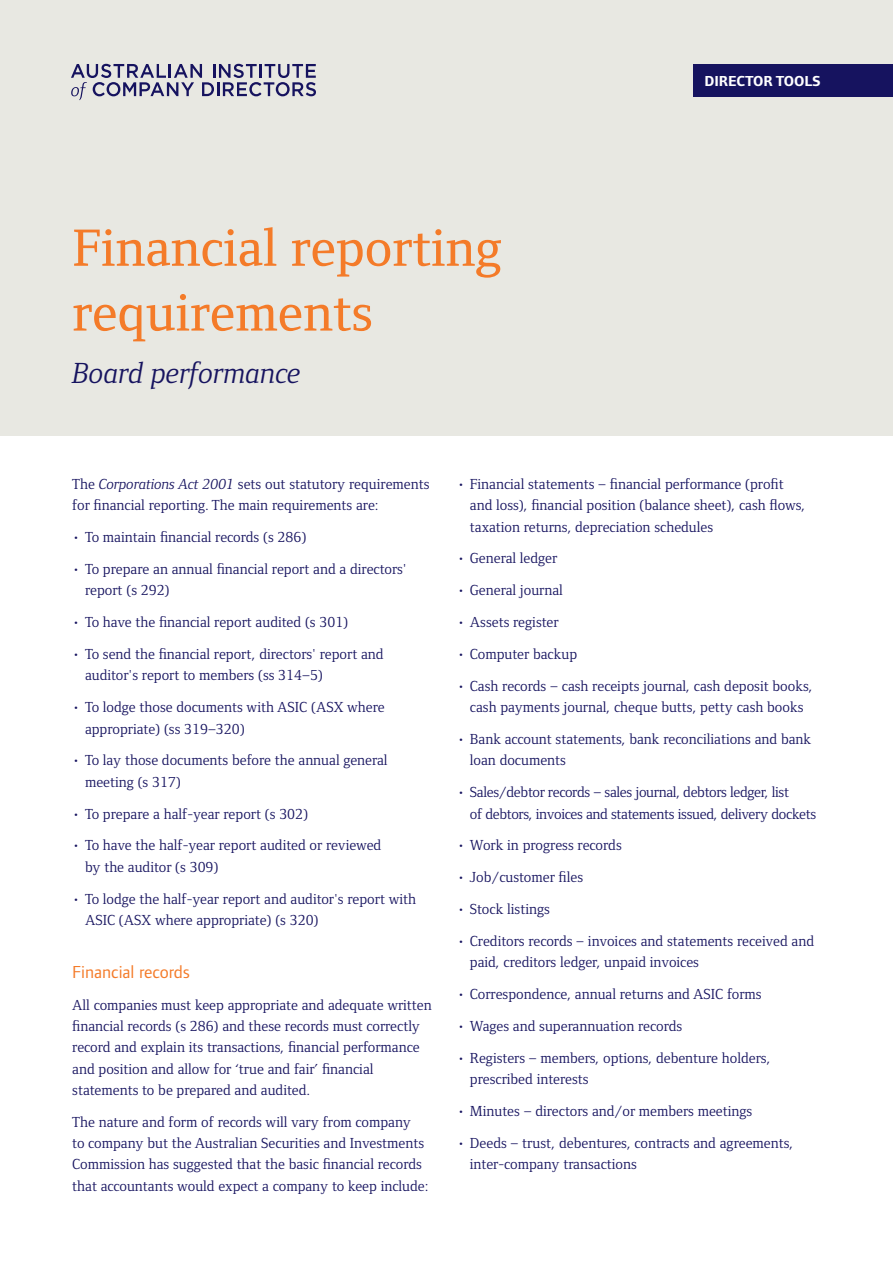
<style>
.page{position:relative;width:893px;height:1263px;background:#fff}
.page>*{position:absolute;margin:0;border:0;box-sizing:border-box;transform-origin:0 0}
.t1{font:500 54px/64.8px "Foundry Form Serif";color:#f47b29}
.t2{font:italic 30px "Foundry Form Serif";color:#16135f}
.t3{font:18px "Foundry Form Sans";color:#f47b29}
.t4{font:15px/21.3px "Foundry Form Serif";color:#16135f}
.t5{font:15px/21.3px "Foundry Form Serif";letter-spacing:-.02em;color:#16135f}
.t6{font:700 15px "Foundry Form Sans";color:#fff}
.s1{font-style:italic}
</style>
<div class="page">
<div style="left:0;top:0;width:893px;height:436px;background:#e8e8e2"></div>
<svg style="left:71px;top:64px;width:245px;height:36px"></svg>
<div style="left:693px;top:64px;width:200px;height:33px;background:#16135f"></div>
<h1 class="t1" style="left:72px;top:215px;width:431px">Financial reporting requirements</h1>
<h2 class="t2" style="left:72px;top:356px;width:230px">Board performance</h2>
<p class="t6" style="left:704px;top:72px;width:118px">DIRECTOR TOOLS</p>
<p class="t4" style="left:72px;top:473px;width:359px">The <span class="s1">Corporations Act 2001</span> sets out statutory requirements for financial reporting. The main requirements are:</p>
<p class="t4" style="left:72px;top:526px;width:236px">• To maintain financial records (s 286)</p>
<p class="t4" style="left:85px;top:558px;width:323px;text-indent:-13px">• To prepare an annual financial report and a directors' report (s 292)</p>
<p class="t4" style="left:72px;top:612px;width:277px">• To have the financial report audited (s 301)</p>
<p class="t4" style="left:85px;top:643px;width:300px;text-indent:-13px">• To send the financial report, directors' report and auditor's report to members (ss 314–5)</p>
<p class="t4" style="left:85px;top:697px;width:301px;text-indent:-13px">• To lodge those documents with ASIC (ASX where appropriate) (ss 319–320)</p>
<p class="t4" style="left:85px;top:750px;width:304px;text-indent:-13px">• To lay those documents before the annual general meeting (s 317)</p>
<p class="t4" style="left:72px;top:803px;width:237px">• To prepare a half-year report (s 302)</p>
<p class="t4" style="left:85px;top:835px;width:298px;text-indent:-13px">• To have the half-year report audited or reviewed by the auditor (s 309)</p>
<p class="t4" style="left:85px;top:888px;width:333px;text-indent:-13px">• To lodge the half-year report and auditor's report with<br>ASIC (ASX where appropriate) (s 320)</p>
<p class="t3" style="left:72px;top:961px;width:119px">Financial records</p>
<p class="t4" style="left:72px;top:994px;width:361px">All companies must keep appropriate and adequate written financial records (s 286) and these records must correctly record and explain its transactions, financial performance and position and allow for ‘true and fair’ financial statements to be prepared and audited.</p>
<p class="t4" style="left:72px;top:1111px;width:358px">The nature and form of records will vary from company<br>to company but the Australian Securities and Investments Commission has suggested that the basic financial records that accountants would expect a company to keep include:</p>
<p class="t4" style="left:470px;top:473px;width:337px;text-indent:-13px">• Financial statements – financial performance (profit and loss), financial position (balance sheet), cash flows, taxation returns, depreciation schedules</p>
<p class="t4" style="left:457px;top:548px;width:102px">• General ledger</p>
<p class="t4" style="left:457px;top:580px;width:107px">• General journal</p>
<p class="t4" style="left:457px;top:611px;width:103px">• Assets register</p>
<p class="t4" style="left:457px;top:643px;width:122px">• Computer backup</p>
<p class="t4" style="left:457px;top:675px;width:357px;text-align:center">• Cash records – cash receipts journal, cash deposit books, cash payments journal, cheque butts, petty cash books</p>
<p class="t4" style="left:470px;top:728px;width:343px;text-indent:-13px">• Bank account statements, bank reconciliations and bank loan documents</p>
<p class="t5" style="left:470px;top:782px;width:348px;text-indent:-13px">• Sales/debtor records – sales journal, debtors ledger, list<br>of debtors, invoices and statements issued, delivery dockets</p>
<p class="t4" style="left:457px;top:835px;width:166px">• Work in progress records</p>
<p class="t4" style="left:457px;top:867px;width:128px">• Job/customer files</p>
<p class="t4" style="left:457px;top:898px;width:94px">• Stock listings</p>
<p class="t4" style="left:470px;top:930px;width:346px;text-indent:-13px">• Creditors records – invoices and statements received and paid, creditors ledger, unpaid invoices</p>
<p class="t4" style="left:457px;top:984px;width:306px">• Correspondence, annual returns and ASIC forms</p>
<p class="t4" style="left:457px;top:1015px;width:227px">• Wages and superannuation records</p>
<p class="t4" style="left:470px;top:1047px;width:302px;text-indent:-13px">• Registers – members, options, debenture holders, prescribed interests</p>
<p class="t4" style="left:457px;top:1100px;width:297px">• Minutes – directors and/or members meetings</p>
<p class="t4" style="left:470px;top:1132px;width:325px;text-indent:-13px">• Deeds – trust, debentures, contracts and agreements, inter-company transactions</p>
</div>
